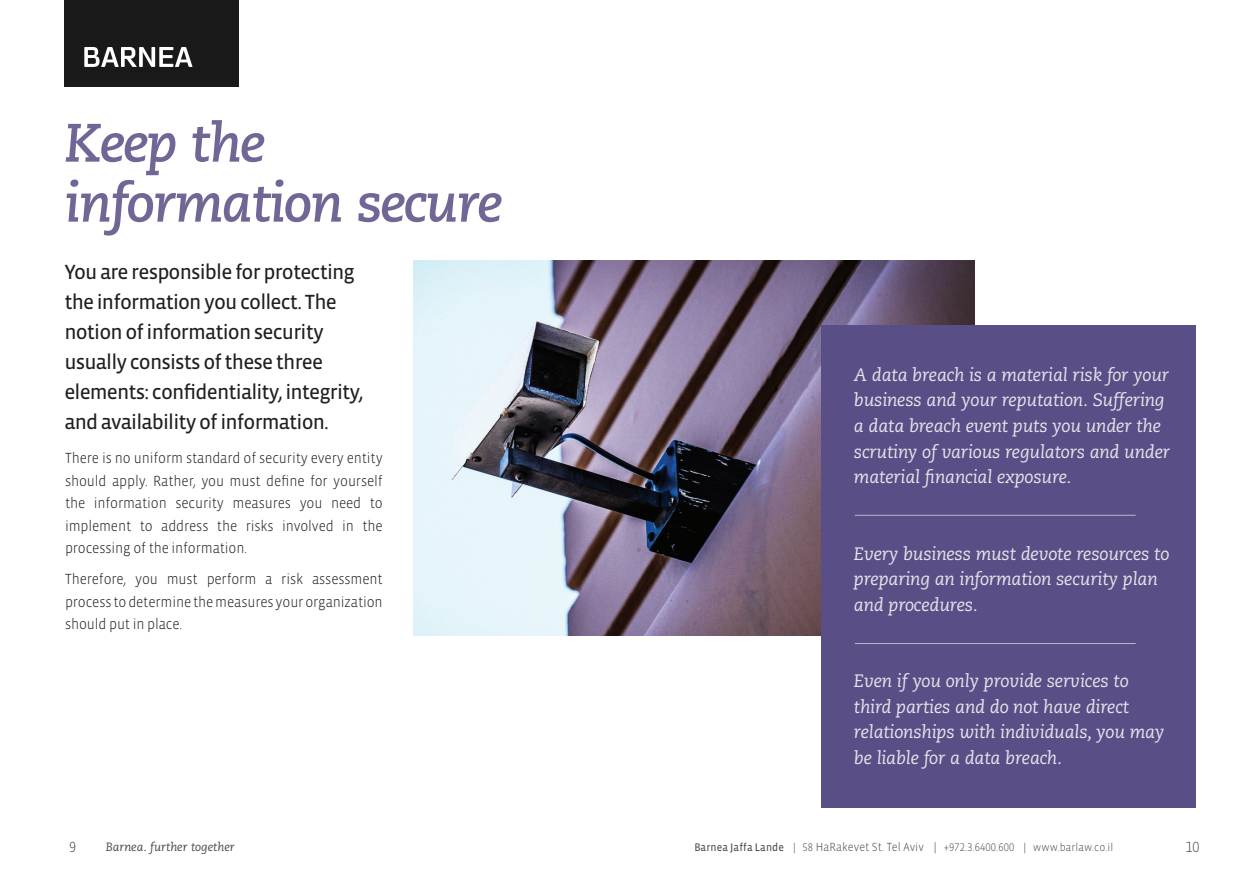
<style>
.page{position:relative;width:1259px;height:893px;background:#fff}
.page>*{position:absolute;margin:0;border:0;box-sizing:border-box;transform-origin:0 0}
.t1{font:italic 700 54px/60px "Caecilia LT Std";letter-spacing:-.03em;color:#726696}
.t2{font:21px/30px "Vista Sans OTCE";letter-spacing:-.04em;color:#231f20}
.t3{font:italic 18px/25.5px "Caecilia LT Std";letter-spacing:-.01em;color:#fff}
.t4{font:300 15px/22.5px "Vista Sans";letter-spacing:-.01em;color:#231f20;scale:.93 1}
.t5{font:300 15px "Vista Sans Alt";color:#4b4c4d;scale:.93 1}
.t6{font:italic 12px "Caecilia LT Std";color:#4b4c4d}
.t7{font:300 12px "Vista Sans OTCE";letter-spacing:.01em;color:#4b4c4d;scale:.93 1}
.t8{font:300 12px "Vista Sans";color:#4b4c4d;scale:.93 1}
.t9{font:300 11.25px "Vista Sans Alt";letter-spacing:.01em;color:#4b4c4d;scale:.93 1}
.t10{font:300 11.25px "Vista Sans OTCE";letter-spacing:.01em;color:#4b4c4d;scale:.93 1}
.t11{font:11.25px "Vista Sans OTCE";letter-spacing:.01em;color:#4b4c4d;scale:.93 1}
.s1{font-family:"Vista Sans Alt";font-size:11.25px}
</style>
<div class="page">
<img style="left:413px;top:261px;width:561px;height:374px">
<div style="left:821px;top:325px;width:374px;height:483px;background:#594e85"></div>
<hr style="left:855px;top:515px;width:280px;height:1px;background:#fff">
<hr style="left:855px;top:643px;width:280px;height:1px;background:#fff">
<div style="left:64px;top:0;width:175px;height:87px;background:#191919"></div>
<svg style="left:84px;top:47px;width:108px;height:20px"></svg>
<h1 class="t1" style="left:64px;top:114px;width:439px">Keep the information secure</h1>
<p class="t2" style="left:64px;top:257px;width:300px">You are responsible for protecting the information you collect. The notion of information security usually consists of these three elements: confidentiality, integrity, and availability of information.</p>
<p class="t4" style="left:65px;top:447px;width:343px;text-align:right">There is no uniform standard of security every entity should apply. Rather, you must define for yourself to</p>
<p class="t4" style="left:65px;top:492px;width:23px">the</p>
<p class="t4" style="left:94px;top:492px;width:80px">information</p>
<p class="t4" style="left:331px;top:492px;width:34px">need</p>
<p class="t4" style="left:175px;top:492px;width:54px">security</p>
<p class="t4" style="left:232px;top:492px;width:64px">measures</p>
<p class="t4" style="left:300px;top:492px;width:26px">you</p>
<p class="t4" style="left:65px;top:515px;width:197px">implement<br>processing of the information.</p>
<p class="t4" style="left:161px;top:515px;width:53px">address</p>
<p class="t4" style="left:217px;top:515px;width:23px">the</p>
<p class="t4" style="left:246px;top:515px;width:32px">risks</p>
<p class="t4" style="left:140px;top:515px;width:15px">to</p>
<p class="t4" style="left:282px;top:515px;width:57px">involved</p>
<p class="t4" style="left:342px;top:515px;width:14px">in</p>
<p class="t4" style="left:362px;top:515px;width:23px">the</p>
<p class="t4" style="left:65px;top:568px;width:343px">Therefore, processtodeterminethemeasuresyourorganization should put in place.</p>
<p class="t4" style="left:207px;top:568px;width:55px">perform</p>
<p class="t4" style="left:281px;top:568px;width:25px">risk</p>
<p class="t4" style="left:167px;top:568px;width:35px">must</p>
<p class="t4" style="left:312px;top:568px;width:78px">assessment</p>
<p class="t4" style="left:135px;top:568px;width:26px">you</p>
<p class="t4" style="left:265px;top:568px;width:9px">a</p>
<p class="t5" style="left:69px;top:839px;width:9px">9</p>
<p class="t6" style="left:106px;top:840px;width:131px">Barnea. further together</p>
<p class="t3" style="left:854px;top:362px;width:318px">A data breach is a material risk for your business and your reputation. Suffering a data breach event puts you under the scrutiny of various regulators and under material financial exposure.</p>
<p class="t3" style="left:854px;top:541px;width:317px">Every business must devote resources to preparing an information security plan and procedures.</p>
<p class="t3" style="left:854px;top:668px;width:312px">Even if you only provide services to third parties and do not have direct relationships with individuals, you may be liable for a data breach.</p>
<p class="t11" style="left:694px;top:840px;width:98px">Barnea Jaffa Lande</p>
<p class="t9" style="left:793px;top:841px;width:4px">|</p>
<p class="t7" style="left:802px;top:840px;width:132px"><span class="s1">58</span> HaRakevet St. Tel Aviv</p>
<p class="t8" style="left:933px;top:840px;width:5px">|</p>
<p class="t9" style="left:944px;top:841px;width:77px">+972.3.6400.600</p>
<p class="t9" style="left:1023px;top:841px;width:4px">|</p>
<p class="t10" style="left:1033px;top:840px;width:88px">www.barlaw.co i l.</p>
<p class="t5" style="left:1185px;top:839px;width:17px">10</p>
</div>
